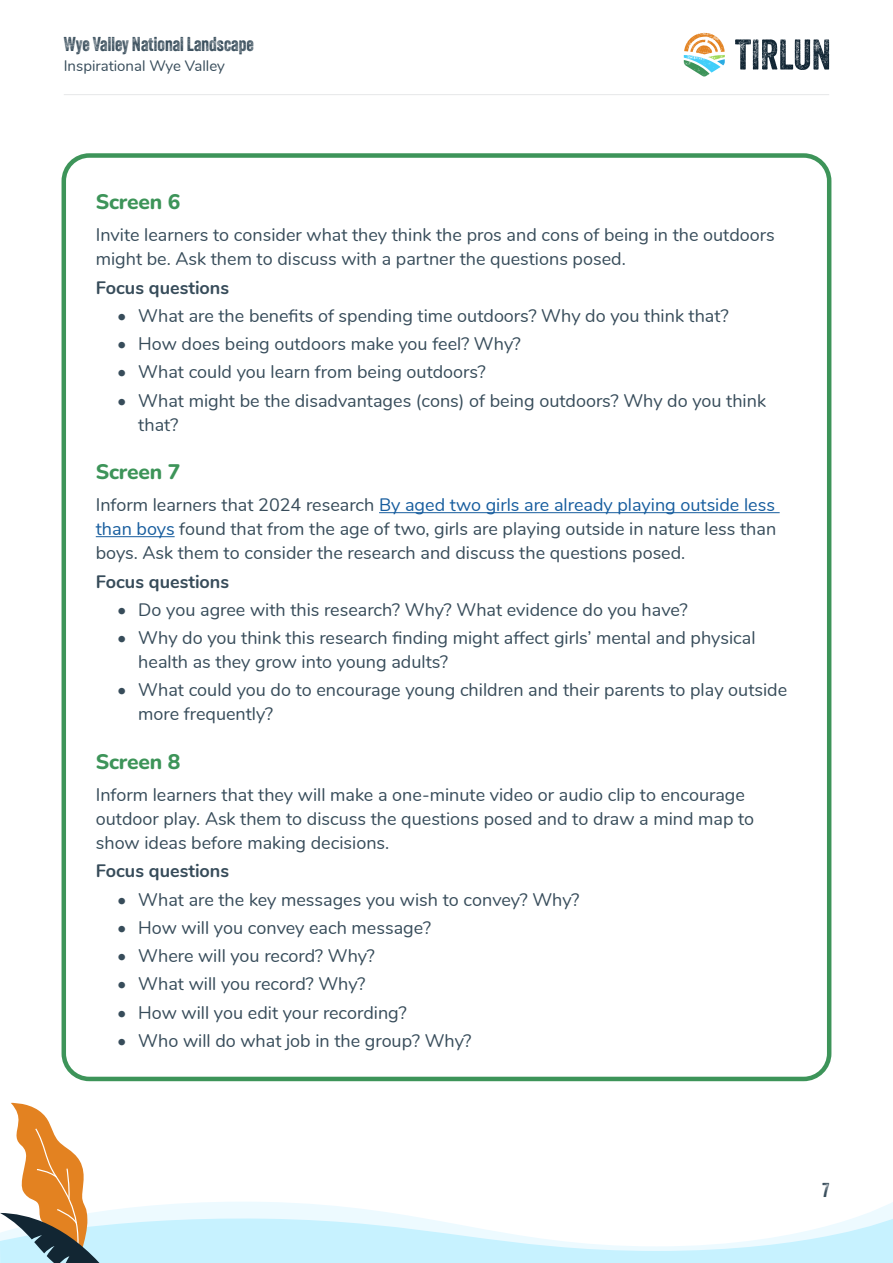
<style>
.page{position:relative;width:893px;height:1263px;background:#fff}
.page>*{position:absolute;margin:0;border:0;box-sizing:border-box;transform-origin:0 0}
.Page_section_heading{font:800 21px "Nunito";letter-spacing:-.01em;color:#3d9459}
.t1{font:19.5px "Veneer Two";color:#374c5a}
.Body_text{font:18px/24px "Nunito";color:#374c5a}
.Body_text-2{font:700 18px "Nunito";color:#374c5a}
.t2{font:15px "Nunito";color:#374c5a}
.s1{color:#175d9e}
</style>
<div class="page">
<svg style="left:735px;top:39px;width:94px;height:31px"></svg>
<svg style="left:684px;top:33px;width:41px;height:44px"></svg>
<hr style="left:64px;top:94px;width:765px;height:1px;background:#e6e7e9">
<hr style="left:379px;top:512px;width:401px;height:1px;background:#175d9e">
<hr style="left:96px;top:536px;width:79px;height:1px;background:#175d9e">
<div style="left:62px;top:153px;width:769px;height:928px;border:4px solid #3d9459;border-radius:26px"></div>
<svg style="left:0;top:1102px;width:893px;height:161px"></svg>
<p class="t1" style="left:64px;top:32px;width:191px">Wye Valley National Landscape</p>
<p class="t2" style="left:64px;top:54px;width:163px">Inspirational Wye Valley</p>
<p class="Page_section_heading" style="left:96px;top:186px;width:86px">Screen 6</p>
<p class="Body_text" style="left:96px;top:222px;width:680px">Invite learners to consider what they think the pros and cons of being in the outdoors might be. Ask them to discuss with a partner the questions posed.</p>
<p class="Body_text-2" style="left:96px;top:274px;width:135px">Focus questions</p>
<p class="Body_text" style="left:117px;top:302px;width:613px">• What are the benefits of spending time outdoors? Why do you think that?</p>
<p class="Body_text" style="left:117px;top:331px;width:405px">• How does being outdoors make you feel? Why?</p>
<p class="Body_text" style="left:117px;top:359px;width:370px">• What could you learn from being outdoors?</p>
<p class="Body_text" style="left:138px;top:387px;width:629px;text-indent:-21px">• What might be the disadvantages (cons) of being outdoors? Why do you think that?</p>
<p class="Page_section_heading" style="left:96px;top:457px;width:86px">Screen 7</p>
<p class="Body_text" style="left:96px;top:492px;width:682px;text-align:justify">Inform learners that 2024 research <span class="s1">By aged two girls are already playing outside less than boys</span> found that from the age of two, girls are playing outside in nature less than boys. Ask them to consider the research and discuss the questions posed.</p>
<p class="Body_text-2" style="left:96px;top:568px;width:135px">Focus questions</p>
<p class="Body_text" style="left:117px;top:597px;width:572px">• Do you agree with this research? Why? What evidence do you have?</p>
<p class="Body_text" style="left:138px;top:625px;width:619px;text-indent:-21px">• Why do you think this research finding might affect girls’ mental and physical health as they grow into young adults?</p>
<p class="Body_text" style="left:138px;top:677px;width:650px;text-indent:-21px">• What could you do to encourage young children and their parents to play outside more frequently?</p>
<p class="Page_section_heading" style="left:96px;top:746px;width:86px">Screen 8</p>
<p class="Body_text" style="left:96px;top:782px;width:660px">Inform learners that they will make a one-minute video or audio clip to encourage outdoor play. Ask them to discuss the questions posed and to draw a mind map to show ideas before making decisions.</p>
<p class="Body_text-2" style="left:96px;top:858px;width:135px">Focus questions</p>
<p class="Body_text" style="left:117px;top:886px;width:464px">• What are the key messages you wish to convey? Why?</p>
<p class="Body_text" style="left:117px;top:915px;width:316px">• How will you convey each message?</p>
<p class="Body_text" style="left:117px;top:943px;width:259px">• Where will you record? Why?</p>
<p class="Body_text" style="left:117px;top:971px;width:250px">• What will you record? Why?</p>
<p class="Body_text" style="left:117px;top:999px;width:291px">• How will you edit your recording?</p>
<p class="Body_text" style="left:117px;top:1028px;width:356px">• Who will do what job in the group? Why?</p>
<p class="t1" style="left:822px;top:1178px;width:8px">7</p>
</div>
